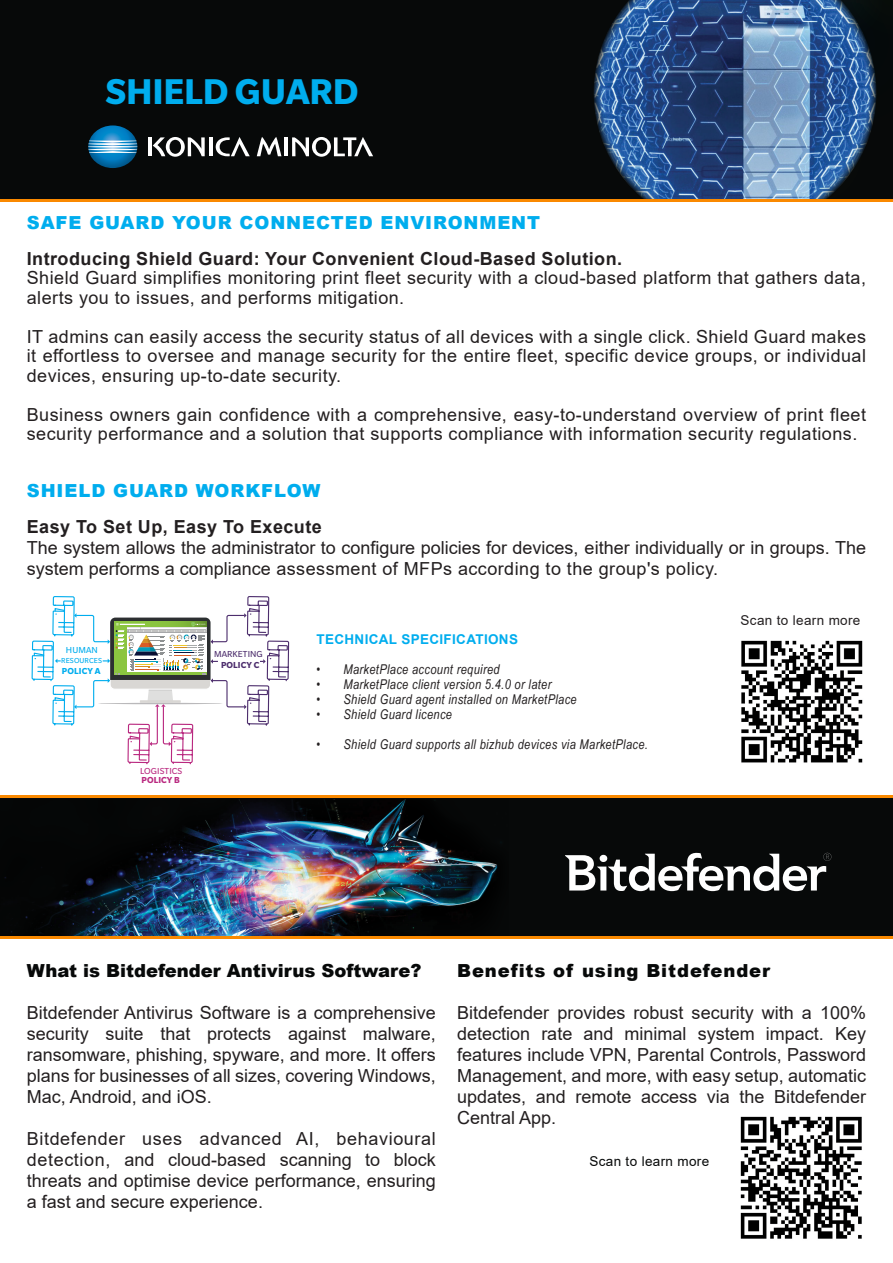
<style>
.page{position:relative;width:893px;height:1263px;background:#fff}
.page>*{position:absolute;margin:0;border:0;box-sizing:border-box;transform-origin:0 0}
.t1{font:700 39px "Slate Pro";letter-spacing:-.005em;color:#00adee}
.t2{font:18px/21px "Arial";letter-spacing:.025em;color:#231f20;text-align:justify}
.t3{font:18px/21px "Arial";color:#231f20}
.t4{font:700 18px "Arial";letter-spacing:.025em;color:#231f20}
.t5{font:900 18px "Arial";letter-spacing:.05em;color:#00adee}
.t6{font:900 18px "Arial";color:#070909}
.t7{font:900 18px "Arial";letter-spacing:.05em;color:#070909}
.t8{font:italic 13.5px "Arial Narrow";letter-spacing:.025em;color:#231f20}
.t9{font:700 13.5px "Arial";letter-spacing:.025em;color:#00adee}
.t10{font:13.5px "Arial";letter-spacing:.025em;color:#231f20}
.t11{font:13.5px "Arial";letter-spacing:.025em;color:#070909}
.t12{font:9.45px "Slate Pro";letter-spacing:.01em;color:#4d2e6d}
.t13{font:9.45px "Slate Pro";letter-spacing:.01em;color:#b9287f}
.t14{font:700 9.45px "Slate Pro";letter-spacing:.01em;color:#00adee}
.t15{font:700 9.45px "Slate Pro";letter-spacing:.01em;color:#4d2e6d}
.t16{font:700 9.45px "Slate Pro";letter-spacing:.01em;color:#b9287f}
.t17{font:9.45px "Slate Pro";letter-spacing:.01em;color:#00adee}
.t18{font:7.95px "Slate Pro";letter-spacing:.01em;color:#00adee}
</style>
<div class="page">
<div style="left:0;top:0;width:893px;height:200px;background:#070909"></div>
<img style="left:741px;top:640px;width:122px;height:123px">
<svg style="left:31px;top:596px;width:259px;height:169px"></svg>
<img style="left:593px;top:0;width:284px;height:199px">
<hr style="left:0;top:199px;width:893px;height:3px;background:#fa8900">
<img style="left:740px;top:1116px;width:122px;height:123px">
<svg style="left:88px;top:125px;width:49px;height:43px"></svg>
<hr style="left:148px;top:137px;width:3px;height:19px;background:#fff">
<hr style="left:209px;top:137px;width:4px;height:19px;background:#fff">
<hr style="left:284px;top:137px;width:4px;height:19px;background:#fff">
<svg style="left:216px;top:137px;width:34px;height:19px"></svg>
<svg style="left:153px;top:137px;width:52px;height:20px"></svg>
<svg style="left:292px;top:137px;width:81px;height:20px"></svg>
<svg style="left:257px;top:137px;width:24px;height:19px"></svg>
<div style="left:0;top:798px;width:893px;height:138px;background:#070909"></div>
<img style="left:0;top:799px;width:508px;height:137px">
<svg style="left:565px;top:851px;width:266px;height:41px"></svg>
<hr style="left:0;top:795px;width:893px;height:3px;background:#fa8900">
<hr style="left:0;top:936px;width:893px;height:3px;background:#fa8900">
<h1 class="t1" style="left:105px;top:70px;width:255px">SHIELD GUARD</h1>
<p class="t5" style="left:27px;top:209px;width:515px">SAFE GUARD YOUR CONNECTED ENVIRONMENT</p>
<p class="t4" style="left:27px;top:246px;width:597px">Introducing Shield Guard: Your Convenient Cloud-Based Solution.</p>
<p class="t2" style="left:27px;top:268px;width:841px;line-height:19.5px">Shield Guard simplifies monitoring print fleet security with a cloud-based platform that gathers data, alerts you to issues, and performs mitigation.</p>
<p class="t2" style="left:27px;top:326px;width:841px;line-height:19.5px">IT admins can easily access the security status of all devices with a single click. Shield Guard makes it effortless to oversee and manage security for the entire fleet, specific device groups, or individual devices, ensuring up-to-date security.</p>
<p class="t2" style="left:27px;top:404px;width:841px;line-height:19.5px">Business owners gain confidence with a comprehensive, easy-to-understand overview of print fleet security performance and a solution that supports compliance with information security regulations.</p>
<p class="t5" style="left:27px;top:478px;width:295px">SHIELD GUARD WORKFLOW</p>
<p class="t4" style="left:27px;top:514px;width:296px">Easy To Set Up, Easy To Execute</p>
<p class="t3" style="left:27px;top:537px;width:841px">The system allows the administrator to configure policies for devices, either individually or in groups. The system performs a compliance assessment of MFPs according to the group's policy.</p>
<p class="t10" style="left:741px;top:611px;width:121px">Scan to learn more</p>
<p class="t9" style="left:316px;top:630px;width:203px">TECHNICAL SPECIFICATIONS</p>
<p class="t8" style="left:316px;top:660px;width:185px">• MarketPlace account required</p>
<p class="t8" style="left:316px;top:675px;width:236px">• MarketPlace client version 5.4.0 or later</p>
<p class="t8" style="left:316px;top:690px;width:262px">• Shield Guard agent installed on MarketPlace</p>
<p class="t8" style="left:316px;top:705px;width:137px">• Shield Guard licence</p>
<p class="t8" style="left:316px;top:735px;width:333px">• Shield Guard supports all bizhub devices via MarketPlace.</p>
<p class="t17" style="left:66px;top:645px;width:33px">HUMAN</p>
<p class="t18" style="left:61px;top:657px;width:42px">RESOURCES</p>
<p class="t14" style="left:62px;top:666px;width:40px">POLICY A</p>
<p class="t12" style="left:214px;top:649px;width:50px">MARKETING</p>
<p class="t15" style="left:221px;top:660px;width:40px">POLICY C</p>
<p class="t13" style="left:140px;top:766px;width:44px">LOGISTICS</p>
<p class="t16" style="left:142px;top:775px;width:40px">POLICY B</p>
<p class="t6" style="left:27px;top:958px;width:396px">What is Bitdefender Antivirus Software?</p>
<p class="t2" style="left:27px;top:1002px;width:410px">Bitdefender Antivirus Software is a comprehensive security suite that protects against malware, ransomware, phishing, spyware, and more. It offers plans for businesses of all sizes, covering Windows, Mac, Android, and iOS.</p>
<p class="t2" style="left:27px;top:1128px;width:410px">Bitdefender uses advanced AI, behavioural detection, and cloud-based scanning to block threats and optimise device performance, ensuring a fast and secure experience.</p>
<p class="t7" style="left:457px;top:958px;width:314px">Benefits of using Bitdefender</p>
<p class="t2" style="left:457px;top:1002px;width:410px">Bitdefender provides robust security with a 100% detection rate and minimal system impact. Key features include VPN, Parental Controls, Password Management, and more, with easy setup, automatic updates, and remote access via the Bitdefender Central App.</p>
<p class="t11" style="left:589px;top:1152px;width:121px">Scan to learn more</p>
</div>
